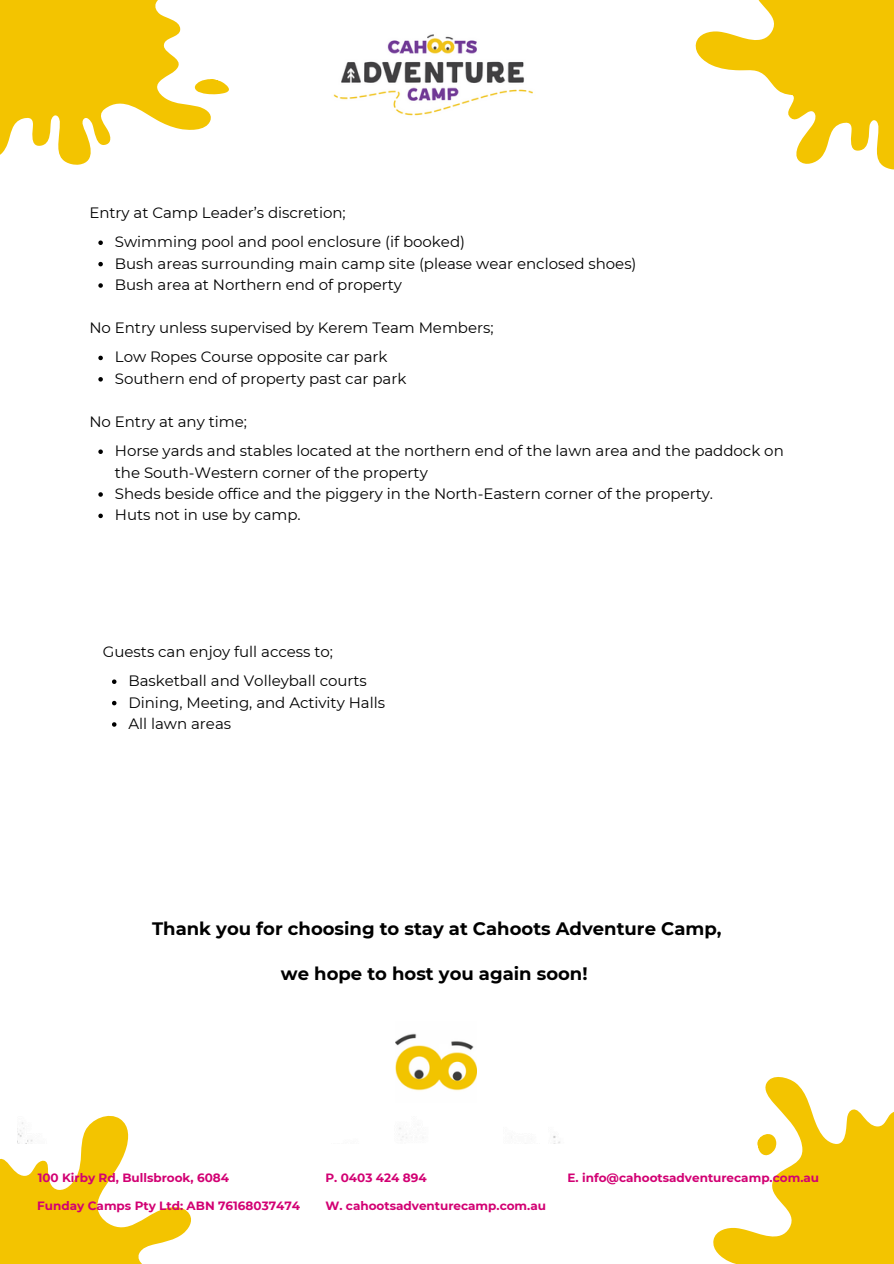
<style>
.page{position:relative;width:894px;height:1264px;background:#fff}
.page>*{position:absolute;margin:0;border:0;box-sizing:border-box;transform-origin:0 0}
.t1{font:700 18px "Montserrat";color:#000}
.t2{font:15px/21.3px "Montserrat";color:#000}
.t3{font:700 12px "Montserrat";color:#d20073}
</style>
<div class="page">
<img style="left:333px;top:34px;width:200px;height:82px">
<svg style="left:713px;top:1077px;width:180px;height:186px"></svg>
<svg style="left:0;top:1115px;width:191px;height:148px"></svg>
<svg style="left:695px;top:0;width:198px;height:170px"></svg>
<svg style="left:0;top:0;width:229px;height:165px"></svg>
<img style="left:395px;top:1033px;width:81px;height:58px">
<svg style="left:112px;top:679px;width:4px;height:5px"></svg>
<svg style="left:112px;top:701px;width:4px;height:4px"></svg>
<svg style="left:112px;top:722px;width:4px;height:4px"></svg>
<svg style="left:98px;top:240px;width:5px;height:5px"></svg>
<svg style="left:98px;top:262px;width:5px;height:4px"></svg>
<svg style="left:98px;top:283px;width:5px;height:5px"></svg>
<svg style="left:98px;top:356px;width:5px;height:4px"></svg>
<svg style="left:98px;top:377px;width:5px;height:4px"></svg>
<svg style="left:98px;top:449px;width:5px;height:5px"></svg>
<svg style="left:98px;top:492px;width:5px;height:5px"></svg>
<svg style="left:98px;top:513px;width:5px;height:5px"></svg>
<p class="t2" style="left:89px;top:202px;width:258px">Entry at Camp Leader’s discretion;</p>
<p class="t2" style="left:115px;top:231px;width:351px">Swimming pool and pool enclosure (if booked)</p>
<h2 class="t2" style="left:115px;top:252px;width:523px">Bush areas surrounding main camp site (please wear enclosed shoes)</h2>
<p class="t2" style="left:115px;top:274px;width:289px">Bush area at Northern end of property</p>
<p class="t2" style="left:89px;top:317px;width:405px">No Entry unless supervised by Kerem Team Members;</p>
<p class="t2" style="left:115px;top:346px;width:274px">Low Ropes Course opposite car park</p>
<h1 class="t2" style="left:115px;top:368px;width:293px">Southern end of property past car park</h1>
<p class="t2" style="left:89px;top:411px;width:159px">No Entry at any time;</p>
<p class="t2" style="left:115px;top:440px;width:670px">Horse yards and stables located at the northern end of the lawn area and the paddock on the South-Western corner of the property</p>
<p class="t2" style="left:115px;top:483px;width:599px">Sheds beside office and the piggery in the North-Eastern corner of the property.</p>
<p class="t2" style="left:115px;top:504px;width:187px">Huts not in use by camp.</p>
<p class="t2" style="left:103px;top:641px;width:231px">Guests can enjoy full access to;</p>
<p class="t2" style="left:128px;top:670px;width:240px">Basketball and Volleyball courts</p>
<h2 class="t2" style="left:128px;top:691px;width:258px">Dining, Meeting, and Activity Halls</h2>
<p class="t2" style="left:128px;top:713px;width:104px">All lawn areas</p>
<p class="t1" style="left:152px;top:917px;width:570px">Thank you for choosing to stay at Cahoots Adventure Camp,</p>
<p class="t1" style="left:281px;top:962px;width:308px">we hope to host you again soon!</p>
<h2 class="t3" style="left:38px;top:1170px;width:193px">100 Kirby Rd, Bullsbrook, 6084</h2>
<p class="t3" style="left:325px;top:1170px;width:103px">P. 0403 424 894</p>
<p class="t3" style="left:567px;top:1170px;width:253px">E. info@cahootsadventurecamp.com.au</p>
<h2 class="t3" style="left:37px;top:1198px;width:264px">Funday Camps Pty Ltd: ABN 76168037474</h2>
<p class="t3" style="left:325px;top:1198px;width:222px">W. cahootsadventurecamp.com.au</p>
</div>
